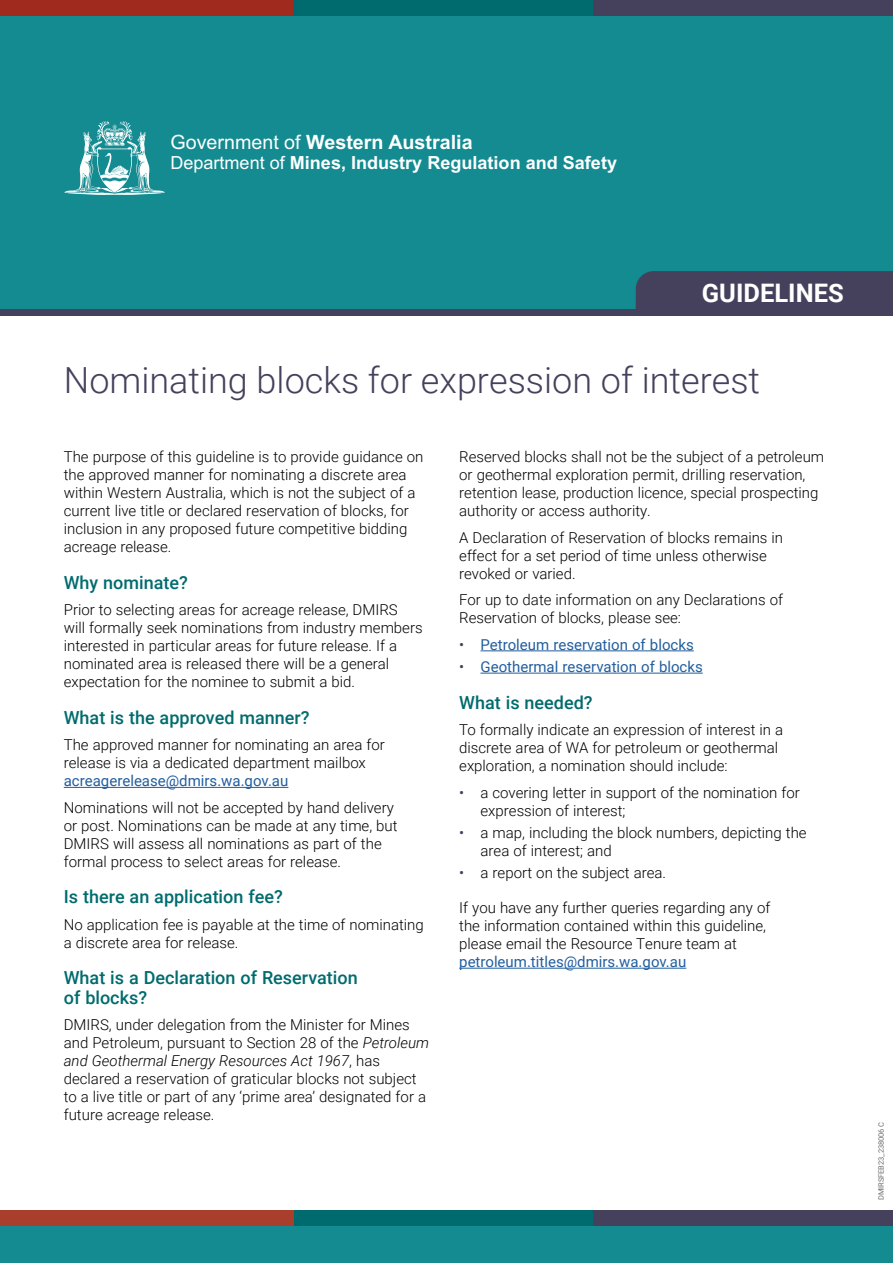
<style>
.page{position:relative;width:893px;height:1263px;background:#fff}
.page>*{position:absolute;margin:0;border:0;box-sizing:border-box;transform-origin:0 0}
.Main_Title_-_Guideli{font:300 36px "Roboto";color:#45415d}
.Template_Name{font:700 25.5px "Roboto";color:#fff}
.t1{font:700 19.65px "Arial";color:#fff}
.t2{font:500 18px/19.5px "Roboto";color:#006b6e}
.t3{font:700 18px "Arial";color:#fff}
.t4{font:300 15px/18px "Roboto";color:#000}
.t5{font:15px "Roboto";color:#215e9e}
.t6{font:7.5px "Roboto";letter-spacing:-.01em;color:#6d6e71}
.s1{font-weight:400}
.s2{font-weight:400;color:#215e9e}
.s3{font-style:italic}
.s4{color:#45415d}
.s5{font-weight:400;color:#45415d}
</style>
<div class="page">
<div style="left:0;top:15px;width:893px;height:294px;background:#138b91"></div>
<div style="left:0;top:309px;width:893px;height:6px;background:#45415d"></div>
<div style="left:636px;top:271px;width:257px;height:38px;background:#45415d"></div>
<div style="left:0;top:0;width:299px;height:15px;background:#a02a1d"></div>
<div style="left:295px;top:0;width:299px;height:15px;background:#006b6e"></div>
<div style="left:594px;top:0;width:299px;height:15px;background:#45415d"></div>
<svg style="left:65px;top:121px;width:100px;height:74px;background:#4ea8ac"></svg>
<div style="left:0;top:1226px;width:893px;height:37px;background:#138b91"></div>
<div style="left:0;top:1210px;width:299px;height:16px;background:#a83e2b"></div>
<div style="left:295px;top:1210px;width:299px;height:16px;background:#006b6e"></div>
<div style="left:594px;top:1210px;width:299px;height:16px;background:#45415d"></div>
<hr style="left:64px;top:787px;width:224px;height:1px;background:#215e9e">
<hr style="left:480px;top:650px;width:214px;height:1px;background:#215e9e">
<hr style="left:480px;top:673px;width:223px;height:1px;background:#215e9e">
<hr style="left:459px;top:968px;width:227px;height:1px;background:#215e9e">
<p class="t1" style="left:170px;top:129px;width:304px"><span class="s1">Government of</span> Western Australia</p>
<p class="t3" style="left:170px;top:150px;width:448px"><span class="s1">Department of</span> Mines, Industry Regulation and Safety</p>
<p class="Template_Name" style="left:702px;top:275px;width:143px">GUIDELINES</p>
<p class="Main_Title_-_Guideli" style="left:64px;top:355px;width:698px">Nominating blocks for expression of interest</p>
<p class="t4" style="left:64px;top:447px;width:361px">The purpose of this guideline is to provide guidance on the approved manner for nominating a discrete area within Western Australia, which is not the subject of a current live title or declared reservation of blocks, for inclusion in any proposed future competitive bidding acreage release.</p>
<h2 class="t2" style="left:64px;top:572px;width:126px">Why nominate?</h2>
<p class="t4" style="left:64px;top:600px;width:360px">Prior to selecting areas for acreage release, DMIRS will formally seek nominations from industry members interested in particular areas for future release. If a nominated area is released there will be a general expectation for the nominee to submit a bid.</p>
<h2 class="t2" style="left:64px;top:707px;width:247px">What is the approved manner?</h2>
<p class="t4" style="left:64px;top:735px;width:323px">The approved manner for nominating an area for release is via a dedicated department mailbox <span class="s2">acreagerelease@dmirs.wa.gov.au</span></p>
<p class="t4" style="left:64px;top:798px;width:335px">Nominations will not be accepted by hand delivery or post. Nominations can be made at any time, but DMIRS will assess all nominations as part of the formal process to select areas for release.</p>
<h2 class="t2" style="left:64px;top:886px;width:221px">Is there an application fee?</h2>
<p class="t4" style="left:64px;top:915px;width:362px">No application fee is payable at the time of nominating a discrete area for release.</p>
<h2 class="t2" style="left:64px;top:967px;width:295px">What is a Declaration of Reservation of blocks?</h2>
<p class="t4" style="left:64px;top:1015px;width:367px">DMIRS, under delegation from the Minister for Mines and Petroleum, pursuant to Section 28 of the <span class="s3">Petroleum and Geothermal Energy Resources Act 1967</span>, has declared a reservation of graticular blocks not subject to a live title or part of any ‘prime area’ designated for a future acreage release.</p>
<p class="t4" style="left:459px;top:447px;width:366px">Reserved blocks shall not be the subject of a petroleum or geothermal exploration permit, drilling reservation, retention lease, production licence, special prospecting authority or access authority.</p>
<p class="t4" style="left:459px;top:528px;width:325px">A Declaration of Reservation of blocks remains in effect for a set period of time unless otherwise revoked or varied.</p>
<p class="t4" style="left:459px;top:590px;width:325px">For up to date information on any Declarations of<br>Reservation of blocks, please see:</p>
<p class="t5" style="left:459px;top:634px;width:236px"><span class="s4">•</span> Petroleum reservation of blocks</p>
<p class="t5" style="left:459px;top:656px;width:245px"><span class="s4">•</span> Geothermal reservation of blocks</p>
<h2 class="t2" style="left:459px;top:692px;width:135px">What is needed?</h2>
<p class="t4" style="left:459px;top:720px;width:325px">To formally indicate an expression of interest in a discrete area of WA for petroleum or geothermal exploration, a nomination should include:</p>
<p class="t4" style="left:480px;top:783px;width:321px;text-indent:-21px"><span class="s5">•</span> a covering letter in support of the nomination for expression of interest;</p>
<p class="t4" style="left:480px;top:823px;width:328px;text-indent:-21px"><span class="s5">•</span> a map, including the block numbers, depicting the area of interest; and</p>
<p class="t4" style="left:459px;top:863px;width:208px"><span class="s5">•</span> a report on the subject area.</p>
<p class="t4" style="left:459px;top:898px;width:313px">If you have any further queries regarding any of the information contained within this guideline, please email the Resource Tenure team at <span class="s2">petroleum.titles@dmirs.wa.gov.au</span></p>
<p class="t6" style="left:876px;top:1200px;width:80px;rotate:-90deg">DMIRSFEB23_238006 C</p>
</div>
